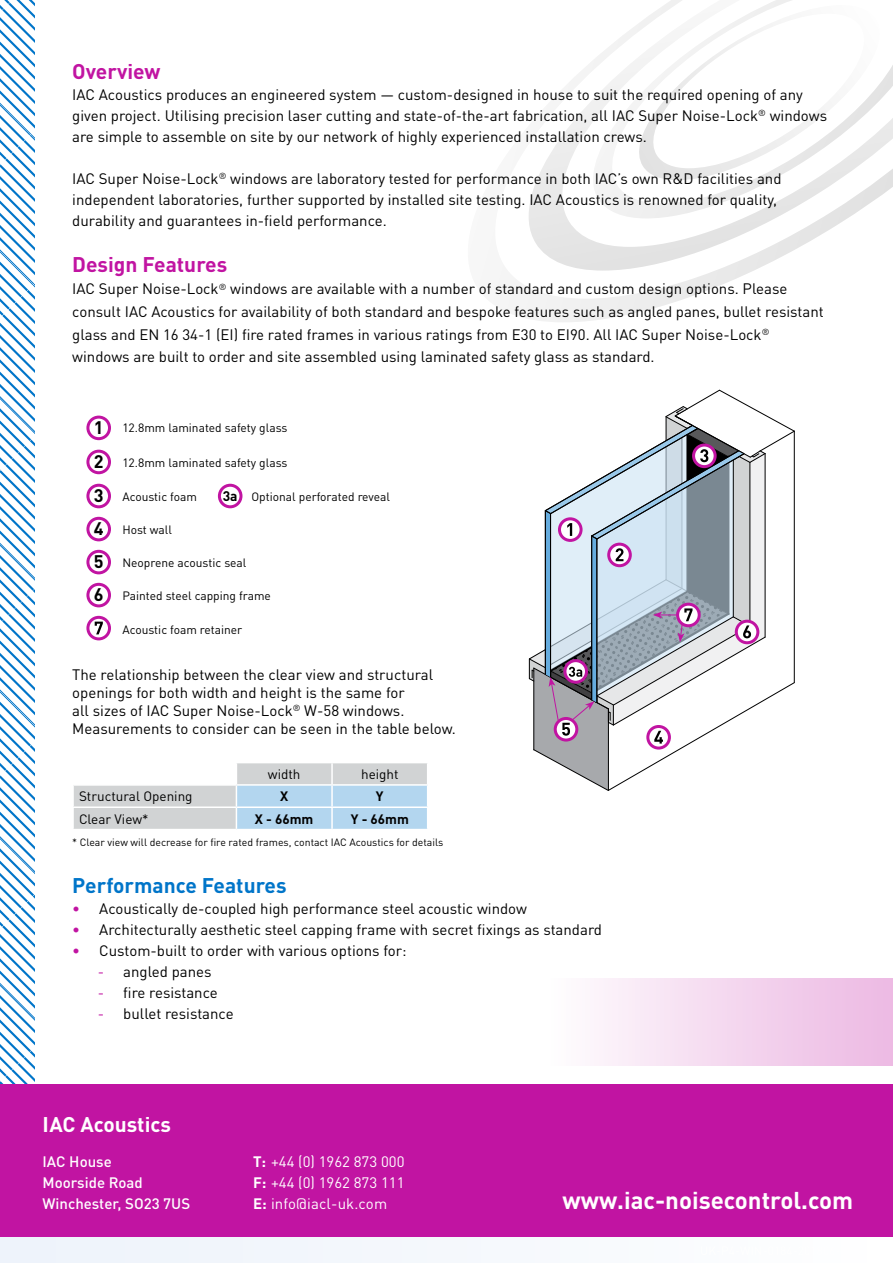
<style>
.page{position:relative;width:893px;height:1263px;background:#fff}
.page>*{position:absolute;margin:0;border:0;box-sizing:border-box;transform-origin:0 0}
.t1{font:700 24px "DIN Pro";color:#fff}
.t2{font:700 21px "DIN Pro";color:#c114a2}
.t3{font:700 21px "DIN Pro";color:#0075c9}
.t4{font:700 21px "DIN Pro";color:#fff}
.t5{font:700 18px/33px "DIN Pro";color:#000}
.t6{font:15px/21px "DIN Pro";color:#000}
.t7{font:15px/21px "DIN Pro";color:#fff;text-align:justify}
.t8{font:500 15px/21px "DIN Pro";color:#fff}
.t9{font:13.5px "DIN Pro";color:#000}
.t10{font:700 13.5px "DIN Pro";color:#000}
.t11{font:12px "DIN Pro";color:#000}
.t12{font:10.5px "DIN Pro";color:#000}
.t13{font:500 7.95px "DIN Pro";color:#000}
.s1{font-weight:700;font-size:18px}
.s2{font-weight:700;font-size:13.8px}
.s3{color:#c114a2}
.s4{font-weight:700}
</style>
<div class="page">
<svg style="left:0;top:0;width:34px;height:1084px"></svg>
<div style="left:0;top:1084px;width:893px;height:179px;background:#c114a2"></div>
<div style="left:0;top:1237px;width:893px;height:26px;background:#f5f8fc"></div>
<svg style="left:506px;top:271px;width:246px;height:51px"></svg>
<svg style="left:529px;top:63px;width:319px;height:208px"></svg>
<svg style="left:591px;top:0;width:302px;height:218px"></svg>
<svg style="left:638px;top:5px;width:243px;height:175px"></svg>
<div style="left:551px;top:978px;width:342px;height:87px;background:linear-gradient(to right,#fefdfe,#ecb8e3)"></div>
<svg style="left:73px;top:763px;width:355px;height:66px"></svg>
<div style="left:86px;top:416px;width:25px;height:24px;border:3px solid #c114a2;border-radius:50%"></div>
<div style="left:86px;top:450px;width:25px;height:24px;border:3px solid #c114a2;border-radius:50%"></div>
<div style="left:86px;top:484px;width:25px;height:24px;border:3px solid #c114a2;border-radius:50%"></div>
<div style="left:86px;top:517px;width:25px;height:24px;border:3px solid #c114a2;border-radius:50%"></div>
<div style="left:86px;top:550px;width:25px;height:24px;border:3px solid #c114a2;border-radius:50%"></div>
<div style="left:86px;top:583px;width:25px;height:24px;border:3px solid #c114a2;border-radius:50%"></div>
<svg style="left:88px;top:617px;width:21px;height:22px"></svg>
<div style="left:86px;top:616px;width:25px;height:24px;border:3px solid #c114a2;border-radius:50%"></div>
<svg style="left:95px;top:622px;width:8px;height:12px"></svg>
<svg style="left:528px;top:389px;width:267px;height:402px"></svg>
<div style="left:218px;top:484px;width:24px;height:24px;border:3px solid #c114a2;border-radius:50%"></div>
<h2 class="t2" style="left:72px;top:57px;width:90px">Overview</h2>
<p class="t6" style="left:72px;top:83px;width:756px">IAC Acoustics produces an engineered system — custom-designed in house to suit the required opening of any given project. Utilising precision laser cutting and state-of-the-art fabrication, all IAC Super Noise-Lock<sup>®</sup> windows are simple to assemble on site by our network of highly experienced installation crews.</p>
<p class="t6" style="left:72px;top:167px;width:711px">IAC Super Noise-Lock<sup>®</sup> windows are laboratory tested for performance in both IAC’s own R&amp;D facilities and independent laboratories, further supported by installed site testing. IAC Acoustics is renowned for quality, durability and guarantees in-field performance.</p>
<h2 class="t2" style="left:72px;top:250px;width:156px">Design Features</h2>
<p class="t6" style="left:72px;top:277px;width:753px;line-height:22.5px">IAC Super Noise-Lock<sup>®</sup> windows are available with a number of standard and custom design options. Please consult IAC Acoustics for availability of both standard and bespoke features such as angled panes, bullet resistant glass and EN 16 34-1 (EI) fire rated frames in various ratings from E30 to EI90. All IAC Super Noise-Lock<sup>® </sup>windows are built to order and site assembled using laminated safety glass as standard.</p>
<p class="t13" style="left:648px;top:202px;width:31px">FEMALE</p>
<p class="t13" style="left:669px;top:283px;width:31px">BUTTON</p>
<p class="t13" style="left:609px;top:333px;width:22px">MALE</p>
<p class="t11" style="left:94px;top:420px;width:195px"><span class="s1">1</span> 12.8mm laminated safety glass</p>
<p class="t11" style="left:94px;top:454px;width:195px"><span class="s1">2</span> 12.8mm laminated safety glass</p>
<p class="t11" style="left:94px;top:488px;width:105px"><span class="s1">3</span> Acoustic foam</p>
<p class="t11" style="left:94px;top:521px;width:80px"><span class="s1">4</span> Host wall</p>
<p class="t11" style="left:223px;top:488px;width:169px"><span class="s2">3a</span> Optional perforated reveal</p>
<p class="t5" style="left:94px;top:545px;width:11px">5<br>6</p>
<p class="t11" style="left:122px;top:554px;width:126px">Neoprene acoustic seal</p>
<p class="t11" style="left:122px;top:587px;width:150px">Painted steel capping frame</p>
<p class="t11" style="left:122px;top:622px;width:121px">Acoustic foam retainer</p>
<p class="t6" style="left:72px;top:665px;width:385px;line-height:18px">The relationship between the clear view and structural openings for both width and height is the same for<br>all sizes of IAC Super Noise-Lock<sup>®</sup> W-58 windows.<br>Measurements to consider can be seen in the table below.</p>
<p class="t9" style="left:268px;top:765px;width:34px">width</p>
<p class="t9" style="left:361px;top:765px;width:39px">height</p>
<p class="t9" style="left:79px;top:787px;width:115px">Structural Opening</p>
<p class="t10" style="left:280px;top:787px;width:10px">X</p>
<p class="t10" style="left:376px;top:787px;width:9px">Y</p>
<p class="t9" style="left:79px;top:809px;width:71px">Clear View*</p>
<p class="t10" style="left:255px;top:809px;width:60px">X - 66mm</p>
<p class="t10" style="left:351px;top:809px;width:60px">Y - 66mm</p>
<p class="t12" style="left:72px;top:835px;width:373px">* Clear view will decrease for fire rated frames, contact IAC Acoustics for details</p>
<h2 class="t3" style="left:72px;top:871px;width:216px">Performance Features</h2>
<p class="t6" style="left:72px;top:897px;width:456px"><span class="s3">•</span> Acoustically de-coupled high performance steel acoustic window</p>
<p class="t6" style="left:72px;top:918px;width:531px"><span class="s3">•</span> Architecturally aesthetic steel capping frame with secret fixings as standard</p>
<p class="t6" style="left:72px;top:939px;width:336px"><span class="s3">•</span> Custom-built to order with various options for:</p>
<p class="t6" style="left:98px;top:960px;width:115px"><span class="s3">-</span> angled panes</p>
<p class="t6" style="left:98px;top:981px;width:121px"><span class="s3">-</span> fire resistance</p>
<p class="t6" style="left:98px;top:1002px;width:137px"><span class="s3">-</span> bullet resistance</p>
<h2 class="t4" style="left:43px;top:1110px;width:130px">IAC Acoustics</h2>
<p class="t8" style="left:43px;top:1150px;width:149px">IAC House<br>Moorside Road<br>Winchester, SO23 7US</p>
<p class="t7" style="left:253px;top:1150px;width:153px"><span class="s4">T:</span> +44 (0) 1962 873 000<br><span class="s4">F:</span> +44 (0) 1962 873 111<br><span class="s4">E:</span> info@iacl-uk.com</p>
<h1 class="t1" style="left:563px;top:1184px;width:292px">www.iac-noisecontrol.com</h1>
</div>
